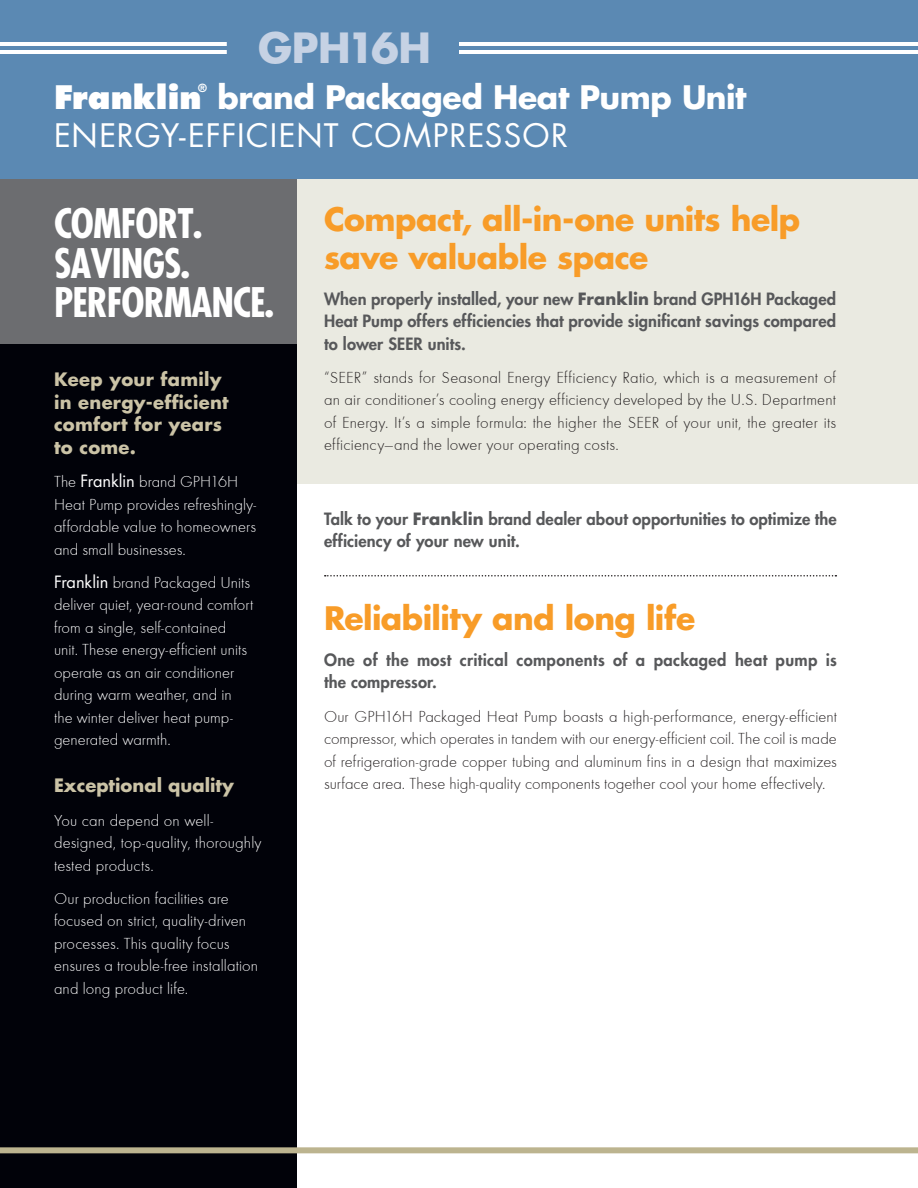
<style>
.page{position:relative;width:918px;height:1188px;background:#fff}
.page>*{position:absolute;margin:0;border:0;box-sizing:border-box;transform-origin:0 0}
.t1{font:700 40.5px "Futura Std";letter-spacing:-.015em;color:#c6d2e4}
.t2{font:700 condensed 39.75px/39.8px "Futura Std";letter-spacing:-.025em;color:#fff}
.t3{font:700 31.5px/37.5px "Futura Std";letter-spacing:-.02em;color:#f89c28}
.t4{font:31.5px "Futura Std";letter-spacing:.03em;color:#fff}
.t5{font:700 31.5px "Futura Std";letter-spacing:-.015em;color:#fff}
.t6{font:800 31.5px "Futura Std";letter-spacing:-.005em;color:#fff}
.t7{font:700 18px/22.5px "Futura Std";letter-spacing:.015em;color:#cbc3a6}
.t8{font:300 16.5px/22.5px "Futura Round";letter-spacing:.005em;color:#231f20;text-align:justify}
.t9{font:300 16.5px/22.5px "Futura Round";letter-spacing:.005em;color:#fff}
.t10{font:800 16.5px/22.5px "Futura Std";letter-spacing:.01em;color:#57585a}
.t11{font:800 10.95px "Futura Std";color:#fff}
.s1{font-family:"Futura Std";font-weight:400}
.s2{font-weight:700}
</style>
<div class="page">
<div style="left:297px;top:152px;width:621px;height:332px;background:#eaeae1"></div>
<div style="left:0;top:0;width:297px;height:1188px;background:#010209"></div>
<div style="left:0;top:0;width:918px;height:179px;background:#5b89b3"></div>
<div style="left:0;top:1147px;width:918px;height:6px;background:#bcb48f"></div>
<div style="left:0;top:179px;width:297px;height:164px;background:#6c6d70"></div>
<hr style="left:0;top:42px;width:227px;height:4px;background:#fff">
<hr style="left:0;top:50px;width:227px;height:4px;background:#fff">
<svg style="left:325px;top:575px;width:511px;height:2px"></svg>
<hr style="left:459px;top:42px;width:459px;height:4px;background:#fff">
<hr style="left:459px;top:50px;width:459px;height:4px;background:#fff">
<h1 class="t1" style="left:258px;top:21px;width:174px">GPH16H</h1>
<h3 class="t6" style="left:54px;top:78px;width:149px">Franklin</h3>
<p class="t11" style="left:198px;top:81px;width:10px">®</p>
<h3 class="t5" style="left:217px;top:77px;width:531px">brand Packaged Heat Pump Unit</h3>
<h3 class="t4" style="left:54px;top:115px;width:516px">ENERGY-EFFICIENT COMPRESSOR</h3>
<h2 class="t2" style="left:54px;top:204px;width:222px">COMFORT.<br>SAVINGS.<br>PERFORMANCE.</h2>
<p class="t7" style="left:54px;top:368px;width:176px">Keep your family in energy-efficient comfort for years to come.</p>
<p class="t9" style="left:54px;top:470px;width:204px">The <span class="s1">Franklin</span> brand GPH16H<br>Heat Pump provides refreshingly&shy;affordable value to homeowners and small businesses.</p>
<p class="t9" style="left:54px;top:571px;width:201px"><span class="s1">Franklin</span> brand Packaged Units deliver quiet, year-round comfort from a single, self-contained unit. These energy-efficient units operate as an air conditioner during warm weather, and in the winter deliver heat pump&shy;generated warmth.</p>
<p class="t7" style="left:54px;top:774px;width:181px">Exceptional quality</p>
<p class="t9" style="left:54px;top:808px;width:209px">You can depend on well&shy;designed, top-quality, thoroughly tested products.</p>
<p class="t9" style="left:54px;top:887px;width:206px">Our production facilities are focused on strict, quality-driven processes. This quality focus ensures a trouble-free installation and long product life.</p>
<h3 class="t3" style="left:324px;top:200px;width:478px">Compact, all-in-one units help save valuable space</h3>
<p class="t10" style="left:324px;top:287px;width:514px;text-align:justify">When properly installed, your new <span class="s2">Franklin</span> brand GPH16H Packaged Heat Pump offers efficiencies that provide significant savings compared to lower SEER units.</p>
<p class="t8" style="left:324px;top:366px;width:514px">“SEER” stands for Seasonal Energy Efficiency Ratio, which is a measurement of an air conditioner’s cooling energy efficiency developed by the U.S. Department of Energy. It’s a simple formula: the higher the SEER of your unit, the greater its efficiency—and the lower your operating costs.</p>
<p class="t10" style="left:324px;top:508px;width:514px">Talk to your <span class="s2">Franklin</span> brand dealer about opportunities to optimize the efficiency of your new unit.</p>
<h3 class="t3" style="left:324px;top:599px;width:373px">Reliability and long life</h3>
<p class="t10" style="left:324px;top:648px;width:514px">One of the most critical components of a packaged heat pump is the compressor.</p>
<p class="t8" style="left:324px;top:704px;width:515px">Our GPH16H Packaged Heat Pump boasts a high-performance, energy-efficient compressor, which operates in tandem with our energy-efficient coil. The coil is made of refrigeration-grade copper tubing and aluminum fins in a design that maximizes surface area. These high-quality components together cool your home effectively.</p>
</div>
